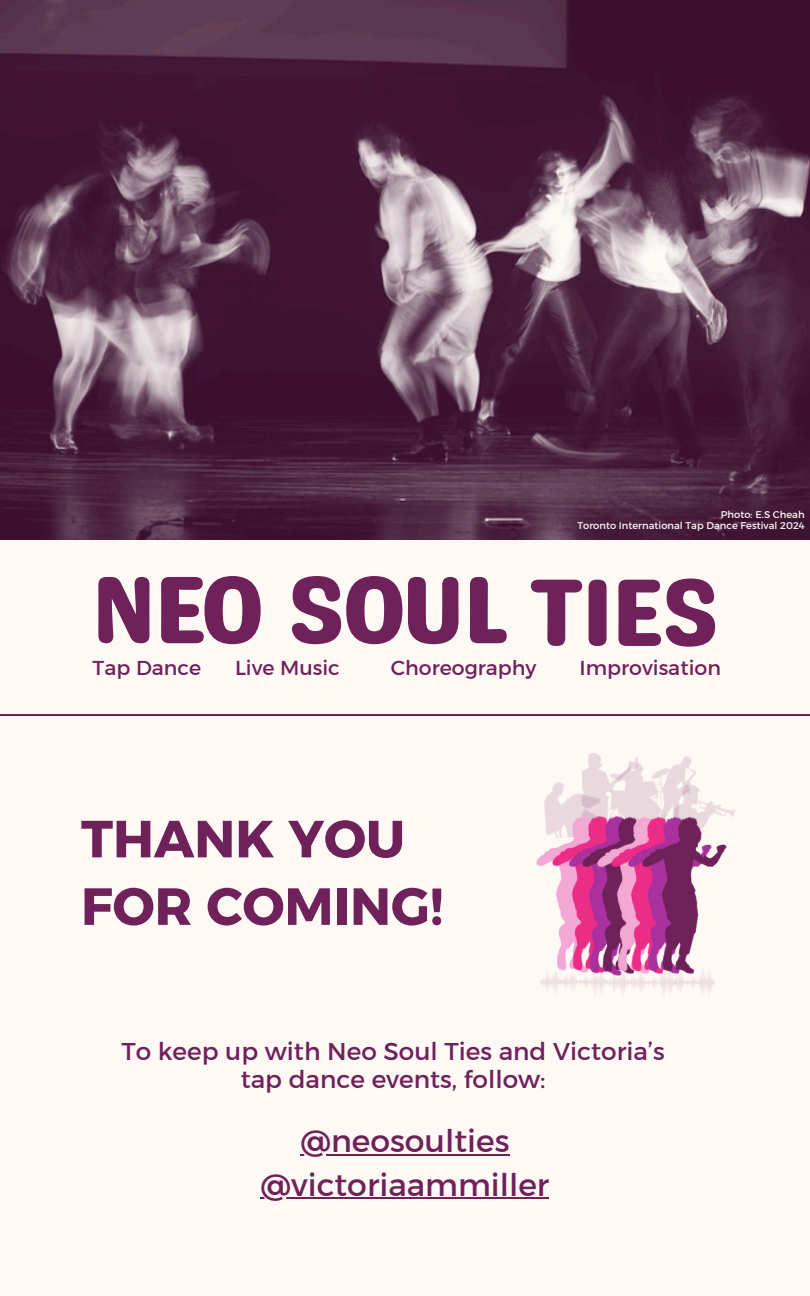
<style>
.page{position:relative;width:810px;height:1296px;background:#fff9f5}
.page>*{position:absolute;margin:0;border:0;box-sizing:border-box;transform-origin:0 0}
.t1{font:95.62px "Genty Sans";letter-spacing:-.035em;color:#6f2159}
.t2{font:52.2px/67.5px "Kief Montaser Bold";color:#6f2159}
.t3{font:31.5px/43.9px "Kief Montaser Regular";color:#6f2159;text-align:center}
.t4{font:24.75px/28.8px "Kief Montaser Regular";color:#6f2159;text-align:center}
.t5{font:20.47px "Kief Montaser Regular";color:#6f2159}
.t6{font:9.9px/11.2px "Kief Montaser Regular";color:#fff9f5;text-align:right}
</style>
<div class="page">
<hr style="left:300px;top:1154px;width:210px;height:1px;background:#6f2159">
<hr style="left:261px;top:1198px;width:288px;height:1px;background:#6f2159">
<img style="left:0;top:0;width:810px;height:540px">
<hr style="left:0;top:714px;width:810px;height:1px;background:#6f2159">
<img style="left:698px;top:788px;width:37px;height:25px">
<img style="left:638px;top:763px;width:17px;height:49px">
<img style="left:544px;top:777px;width:39px;height:35px">
<img style="left:583px;top:753px;width:55px;height:59px">
<img style="left:655px;top:756px;width:43px;height:57px">
<img style="left:545px;top:812px;width:135px;height:1px">
<img style="left:545px;top:813px;width:13px;height:154px">
<img style="left:558px;top:813px;width:17px;height:154px">
<img style="left:575px;top:813px;width:15px;height:154px">
<img style="left:590px;top:813px;width:144px;height:154px">
<img style="left:541px;top:967px;width:174px;height:26px">
<p class="t6" style="left:577px;top:508px;width:229px">Photo: E.S Cheah<br>Toronto International Tap Dance Festival 2024</p>
<h1 class="t1" style="left:91px;top:552px;width:629px">NEO SOUL TIES</h1>
<p class="t5" style="left:93px;top:656px;width:110px">Tap Dance</p>
<p class="t5" style="left:235px;top:656px;width:106px">Live Music</p>
<p class="t5" style="left:391px;top:655px;width:147px">Choreography</p>
<p class="t5" style="left:580px;top:656px;width:143px">Improvisation</p>
<h2 class="t2" style="left:81px;top:805px;width:364px">THANK YOU<br>FOR COMING!</h2>
<p class="t4" style="left:121px;top:1036px;width:545px">To keep up with Neo Soul Ties and Victoria’s tap dance events, follow:</p>
<p class="t3" style="left:261px;top:1119px;width:290px">@neosoulties @victoriaammiller</p>
</div>
